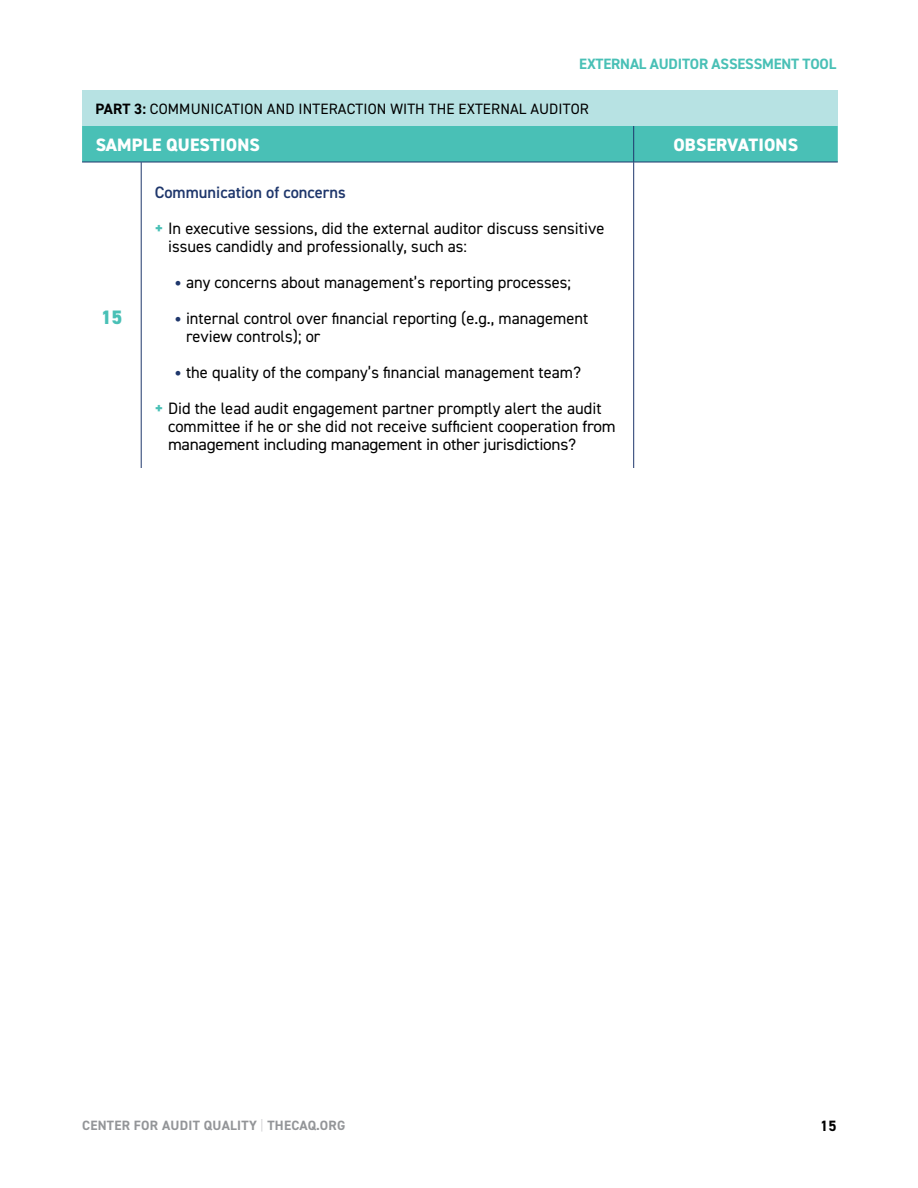
<style>
.page{position:relative;width:918px;height:1188px;background:#fff}
.page>*{position:absolute;margin:0;border:0;box-sizing:border-box;transform-origin:0 0}
.t1{font:800 19.5px "DIN2014";color:#49c0b6}
.t2{font:800 18px "DIN2014";letter-spacing:.01em;color:#fff}
.t3{font:16.5px/36px "DIN2014";color:#000}
.t4{font:16.5px/18px "DIN2014";letter-spacing:-.02em;color:#000}
.t5{font:15px "DIN2014";letter-spacing:.01em;color:#000}
.t6{font:700 15px "DIN2014";letter-spacing:-.01em;color:#49c0b6}
.t7{font:700 15px "DIN2014";color:#000}
.t8{font:700 13.5px "DIN2014";letter-spacing:.02em;color:#939598}
.s1{font-weight:700}
.s2{font-weight:600;color:#1f376c}
.s3{font-weight:800;color:#49c0b6}
.s4{font-family:"Museo Sans 300";color:#1f376c}
.s5{font-weight:300;color:#c7c8ca}
</style>
<div class="page">
<div style="left:82px;top:90px;width:756px;height:36px;background:#b7e2e3"></div>
<div style="left:82px;top:126px;width:756px;height:36px;background:#49c0b6"></div>
<hr style="left:633px;top:126px;width:1px;height:36px;background:#1f376c">
<hr style="left:82px;top:162px;width:59px;height:1px;background:#1f376c">
<hr style="left:141px;top:162px;width:493px;height:1px;background:#1f376c">
<hr style="left:141px;top:162px;width:1px;height:306px;background:#1f376c">
<hr style="left:634px;top:162px;width:204px;height:1px;background:#1f376c">
<hr style="left:633px;top:162px;width:1px;height:306px;background:#1f376c">
<p class="t6" style="left:579px;top:54px;width:259px">EXTERNAL AUDITOR ASSESSMENT TOOL</p>
<p class="t5" style="left:96px;top:99px;width:495px"><span class="s1">PART 3:</span> COMMUNICATION AND INTERACTION WITH THE EXTERNAL AUDITOR</p>
<p class="t2" style="left:96px;top:133px;width:166px">SAMPLE QUESTIONS</p>
<p class="t2" style="left:673px;top:133px;width:126px">OBSERVATIONS</p>
<p class="t1" style="left:101px;top:304px;width:23px">15</p>
<p class="t3" style="left:155px;top:174px;width:451px"><span class="s2">Communication of concerns<br></span><span class="s3">+</span> In executive sessions, did the external auditor discuss sensitive</p>
<p class="t3" style="left:168px;top:228px;width:301px">issues candidly and professionally, such as:</p>
<p class="t3" style="left:175px;top:264px;width:398px"><span class="s4">•</span> any concerns about management’s reporting processes;</p>
<p class="t3" style="left:186px;top:309px;width:404px;line-height:18px;text-indent:-11px"><span class="s4">•</span> internal control over financial reporting (e.g., management review controls); or</p>
<p class="t3" style="left:155px;top:354px;width:448px;text-align:center"><span class="s4">•</span> the quality of the company’s financial management team?<br><span class="s3">+</span> Did the lead audit engagement partner promptly alert the audit</p>
<p class="t4" style="left:168px;top:417px;width:449px">committee if he or she did not receive sufficient cooperation from management including management in other jurisdictions?</p>
<p class="t8" style="left:82px;top:1117px;width:265px">CENTER FOR AUDIT QUALITY <span class="s5">|</span> THECAQ.ORG</p>
<p class="t7" style="left:820px;top:1116px;width:18px">15</p>
</div>
